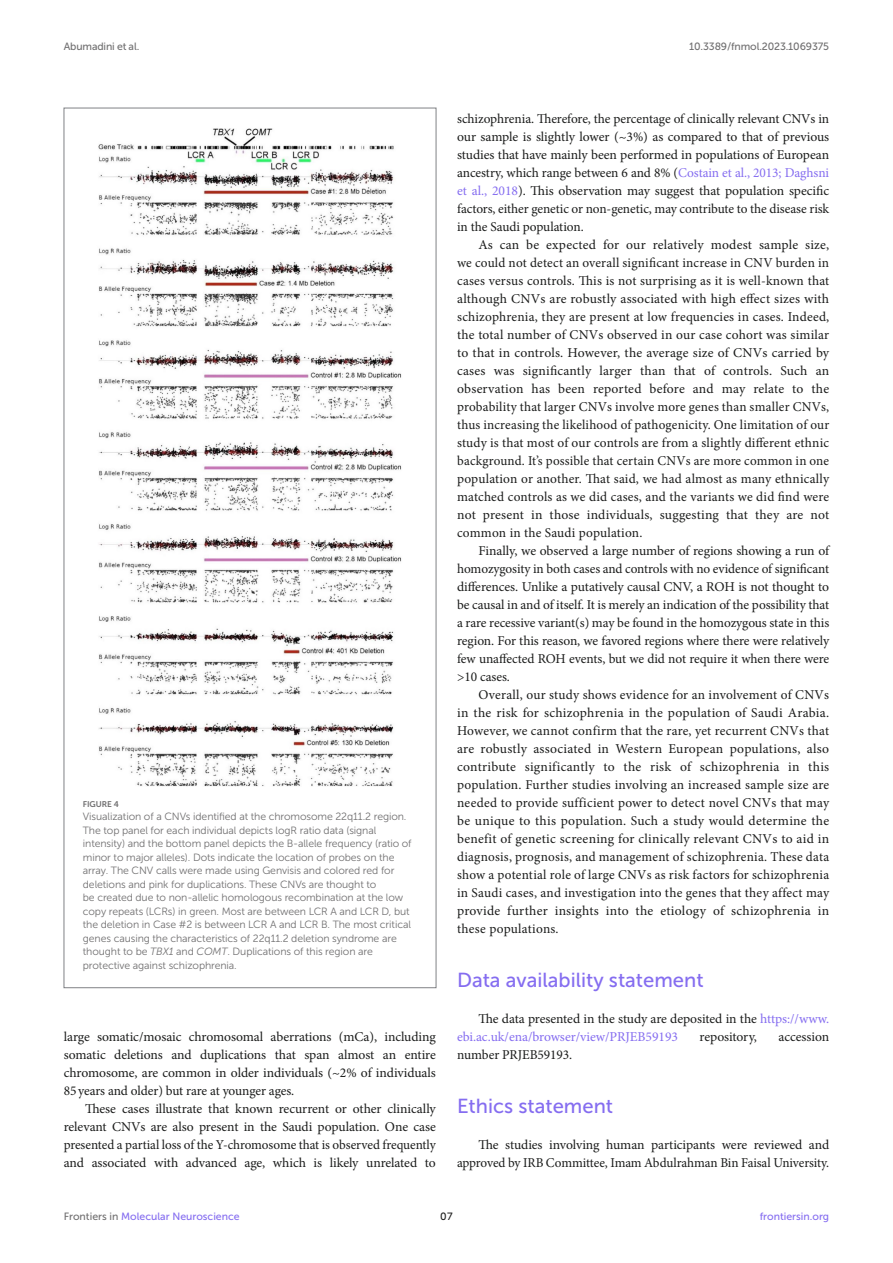
<style>
.page{position:relative;width:893px;height:1263px;background:#fff}
.page>*{position:absolute;margin:0;border:0;box-sizing:border-box;transform-origin:0 0}
.HEAD_1{font:20.25px "Museo Sans 500";color:#856df0}
.TEXT{font:13.5px/18px "Minion Pro";letter-spacing:-.005em;color:#1b1c1b;text-align:justify}
.TEXT_FLUSH{font:13.5px/18px "Minion Pro";letter-spacing:-.005em;color:#1b1c1b;text-align:right}
.TEXT_FLUSH-2{font:13.5px/18px "Minion Pro";letter-spacing:-.005em;color:#856df0}
.FIG_LEG{font:10.5px/13.5px "Museo Sans 300";letter-spacing:-.01em;color:#706f70}
.t1{font:10.5px "Museo Sans 500";color:#856df0}
.t2{font:10.5px "Museo Sans 500";letter-spacing:-.015em;color:#706f70}
.t3{font:10.5px "Museo Sans 500";color:#1b1c1b}
.FIG_HD{font:8.25px "Museo Sans 700";letter-spacing:-.01em;color:#706f70}
.s1{font-style:italic}
.s2{color:#856df0}
.s3{color:#1b1c1b}
.s4{color:#706f70}
</style>
<div class="page">
<img style="left:98px;top:128px;width:304px;height:659px">
<p class="t2" style="left:64px;top:41px;width:77px">Abumadini et al.</p>
<p class="t2" style="left:689px;top:41px;width:141px">10.3389/fnmol.2023.1069375</p>
<p class="FIG_HD" style="left:83px;top:799px;width:37px">FIGURE 4</p>
<p class="FIG_LEG" style="left:83px;top:810px;width:330px">Visualization of a CNVs identified at the chromosome 22q11.2 region.<br>The top panel for each individual depicts logR ratio data (signal intensity) and the bottom panel depicts the B-allele frequency (ratio of minor to major alleles). Dots indicate the location of probes on the array. The CNV calls were made using Genvisis and colored red for deletions and pink for duplications. These CNVs are thought to<br>be created due to non-allelic homologous recombination at the low copy repeats (LCRs) in green. Most are between LCR A and LCR D, but the deletion in Case #2 is between LCR A and LCR B. The most critical genes causing the characteristics of 22q11.2 deletion syndrome are thought to be <span class="s1">TBX1</span> and <span class="s1">COMT</span>. Duplications of this region are protective against schizophrenia.</p>
<p class="TEXT" style="left:64px;top:1028px;width:374px">large somatic/mosaic chromosomal aberrations (mCa), including somatic deletions and duplications that span almost an entire chromosome, are common in older individuals (~2% of individuals 85years and older) but rare at younger ages.</p>
<p class="TEXT" style="left:64px;top:1100px;width:374px;text-indent:21px">These cases illustrate that known recurrent or other clinically relevant CNVs are also present in the Saudi population. One case presented a partial loss of the Y-chromosome that is observed frequently and associated with advanced age, which is likely unrelated to</p>
<p class="TEXT" style="left:457px;top:110px;width:374px">schizophrenia. Therefore, the percentage of clinically relevant CNVs in our sample is slightly lower (~3%) as compared to that of previous studies that have mainly been performed in populations of European ancestry, which range between 6 and 8% (<span class="s2">Costain et al., 2013; Daghsni et al., 2018</span>). This observation may suggest that population specific factors, either genetic or non-genetic, may contribute to the disease risk in the Saudi population.</p>
<p class="TEXT" style="left:457px;top:236px;width:374px;text-indent:21px">As can be expected for our relatively modest sample size, we could not detect an overall significant increase in CNV burden in cases versus controls. This is not surprising as it is well-known that although CNVs are robustly associated with high effect sizes with schizophrenia, they are present at low frequencies in cases. Indeed, the total number of CNVs observed in our case cohort was similar to that in controls. However, the average size of CNVs carried by cases was significantly larger than that of controls. Such an observation has been reported before and may relate to the probability that larger CNVs involve more genes than smaller CNVs, thus increasing the likelihood of pathogenicity. One limitation of our study is that most of our controls are from a slightly different ethnic background. It’s possible that certain CNVs are more common in one population or another. That said, we had almost as many ethnically matched controls as we did cases, and the variants we did find were not present in those individuals, suggesting that they are not common in the Saudi population.</p>
<p class="TEXT" style="left:457px;top:542px;width:374px;text-indent:21px">Finally, we observed a large number of regions showing a run of homozygosity in both cases and controls with no evidence of significant differences. Unlike a putatively causal CNV, a ROH is not thought to be causal in and of itself. It is merely an indication of the possibility that a rare recessive variant(s) may be found in the homozygous state in this region. For this reason, we favored regions where there were relatively few unaffected ROH events, but we did not require it when there were &gt;10 cases.</p>
<p class="TEXT" style="left:457px;top:686px;width:374px;text-indent:21px">Overall, our study shows evidence for an involvement of CNVs in the risk for schizophrenia in the population of Saudi Arabia.<br>However, we cannot confirm that the rare, yet recurrent CNVs that are robustly associated in Western European populations, also contribute significantly to the risk of schizophrenia in this population. Further studies involving an increased sample size are needed to provide sufficient power to detect novel CNVs that may be unique to this population. Such a study would determine the benefit of genetic screening for clinically relevant CNVs to aid in diagnosis, prognosis, and management of schizophrenia. These data show a potential role of large CNVs as risk factors for schizophrenia in Saudi cases, and investigation into the genes that they affect may provide further insights into the etiology of schizophrenia in these populations.</p>
<p class="HEAD_1" style="left:457px;top:969px;width:248px">Data availability statement</p>
<p class="TEXT_FLUSH-2" style="left:457px;top:1010px;width:374px;text-indent:21px"><span class="s3">The data presented in the study are deposited in the</span> https://www. ebi.ac.uk/ena/browser/view/PRJEB59193</p>
<p class="TEXT_FLUSH" style="left:700px;top:1028px;width:59px">repository,</p>
<p class="TEXT_FLUSH" style="left:779px;top:1028px;width:52px">accession</p>
<p class="TEXT_FLUSH" style="left:457px;top:1046px;width:117px">number PRJEB59193.</p>
<p class="HEAD_1" style="left:457px;top:1095px;width:158px">Ethics statement</p>
<p class="TEXT_FLUSH" style="left:457px;top:1136px;width:374px">The studies involving human participants were reviewed and approved by IRB Committee, Imam Abdulrahman Bin Faisal University.</p>
<p class="t1" style="left:64px;top:1211px;width:177px"><span class="s4">Frontiers in</span> Molecular Neuroscience</p>
<p class="t3" style="left:440px;top:1211px;width:14px">07</p>
<p class="t1" style="left:760px;top:1211px;width:71px">frontiersin.org</p>
</div>
